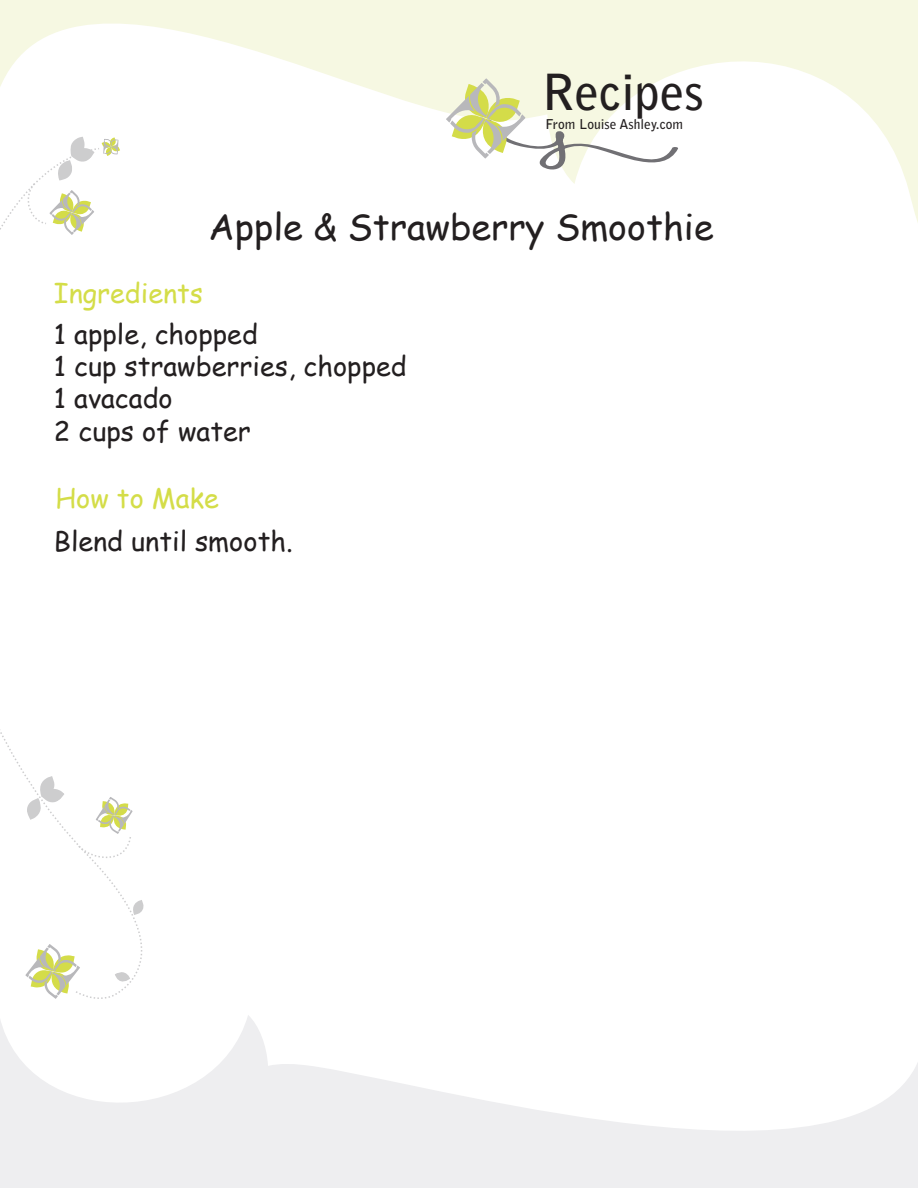
<style>
.page{position:relative;width:918px;height:1188px;background:#fff}
.page>*{position:absolute;margin:0;border:0;box-sizing:border-box;transform-origin:0 0}
.t1{font:700 49.5px "Bell Gothic Std";color:#231f20}
.t2{font:36px "Comic Sans MS";color:#231f20}
.t3{font:27px/32.4px "Comic Sans MS";color:#231f20}
.t4{font:27px "Comic Sans MS";color:#d4dd48}
.t5{font:700 13.5px "Bell Gothic Std";color:#231f20}
</style>
<div class="page">
<svg style="left:0;top:0;width:918px;height:223px"></svg>
<svg style="left:0;top:1015px;width:918px;height:173px;fill:#eeeef0"></svg>
<svg style="left:446px;top:78px;width:233px;height:98px"></svg>
<svg style="left:0;top:729px;width:144px;height:270px"></svg>
<svg style="left:0;top:132px;width:126px;height:103px"></svg>
<h1 class="t1" style="left:541px;top:62px;width:164px">Recipes</h1>
<p class="t5" style="left:545px;top:116px;width:139px">From Louise Ashley.com</p>
<h2 class="t2" style="left:208px;top:200px;width:507px">Apple &amp; Strawberry Smoothie</h2>
<p class="t4" style="left:54px;top:273px;width:151px">Ingredients</p>
<p class="t3" style="left:54px;top:317px;width:354px">1 apple, chopped<br>1 cup strawberries, chopped<br>1 avacado<br>2 cups of water</p>
<p class="t4" style="left:56px;top:479px;width:165px">How to Make</p>
<p class="t3" style="left:54px;top:524px;width:240px">Blend until smooth.</p>
</div>
